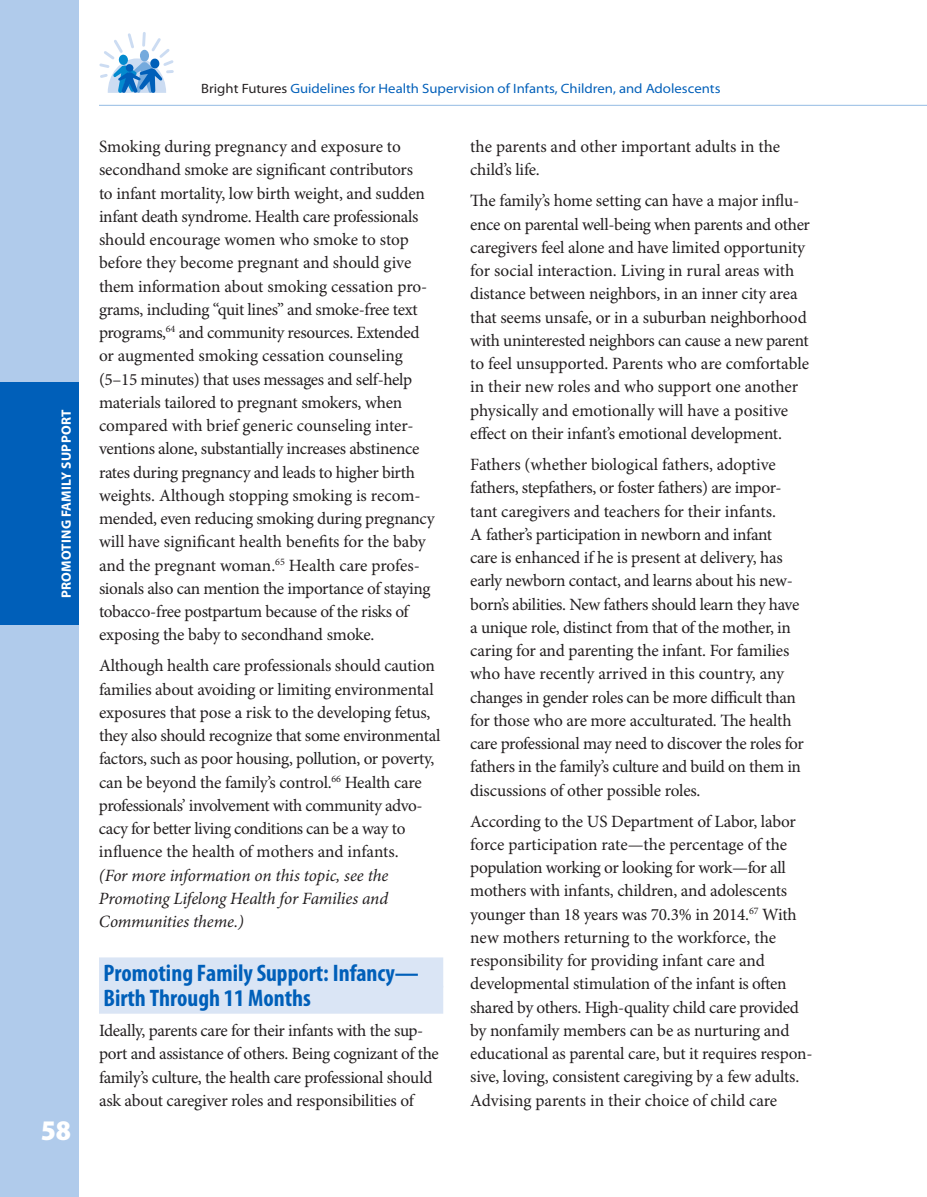
<style>
.page{position:relative;width:927px;height:1197px;background:#fff}
.page>*{position:absolute;margin:0;border:0;box-sizing:border-box;transform-origin:0 0}
.t1{font:900 semi-condensed 28.5px "Myriad Pro";color:#fff}
.t2{font:700 condensed 24px/25.5px "Myriad Pro";color:#005fb9}
.t3{font:17.25px/23.2px "Minion Pro";letter-spacing:-.015em;color:#231f20}
.t4{font:italic 17.25px/23.2px "Minion Pro";letter-spacing:-.01em;color:#231f20;text-align:justify}
.t5{font:semi-expanded 13.5px "Myriad Pro";color:#005fb9}
.t6{font:700 13.5px "Myriad Pro";letter-spacing:.02em;color:#fff}
.s1{color:#231f20}
</style>
<div class="page">
<div style="left:0;top:0;width:79px;height:1197px;background:#b0cbeb"></div>
<hr style="left:99px;top:105px;width:828px;height:1px;background:#94bbe4">
<svg style="left:99px;top:32px;width:75px;height:61px"></svg>
<div style="left:0;top:382px;width:79px;height:244px;background:#005fb9"></div>
<div style="left:99px;top:957px;width:344px;height:30px;background:#dae5f5"></div>
<div style="left:99px;top:986px;width:344px;height:28px;background:#dae5f5"></div>
<p class="t6" style="left:59px;top:598px;width:189px;rotate:-90deg">Promoting FAMILY SUPPORT</p>
<h1 class="t1" style="left:41px;top:1115px;width:32px">58</h1>
<p class="t5" style="left:201px;top:81px;width:521px"><span class="s1">Bright Futures</span> Guidelines for Health Supervision of Infants, Children, and Adolescents</p>
<p class="t3" style="left:99px;top:136px;width:337px">Smoking during pregnancy and exposure to secondhand smoke are significant contributors<br>to infant mortality, low birth weight, and sudden infant death syndrome. Health care professionals should encourage women who smoke to stop before they become pregnant and should give them information about smoking cessation pro&shy;grams, including “quit lines” and smoke-free text programs,<sup>64</sup> and community resources. Extended or augmented smoking cessation counseling (5–15 minutes) that uses messages and self-help materials tailored to pregnant smokers, when compared with brief generic counseling inter&shy;ventions alone, substantially increases abstinence rates during pregnancy and leads to higher birth weights. Although stopping smoking is recom&shy;mended, even reducing smoking during pregnancy will have significant health benefits for the baby and the pregnant woman.<sup>65</sup> Health care profes&shy;sionals also can mention the importance of staying tobacco-free postpartum because of the risks of exposing the baby to secondhand smoke.</p>
<p class="t3" style="left:99px;top:655px;width:343px">Although health care professionals should caution families about avoiding or limiting environmental exposures that pose a risk to the developing fetus, they also should recognize that some environmental factors, such as poor housing, pollution, or poverty, can be beyond the family’s control.<sup>66</sup> Health care professionals’ involvement with community advo&shy;cacy for better living conditions can be a way to influence the health of mothers and infants.</p>
<p class="t4" style="left:99px;top:864px;width:291px">(For more information on this topic, see the Promoting Lifelong Health for Families and Communities theme.)</p>
<h2 class="t2" style="left:104px;top:960px;width:317px">Promoting Family Support: Infancy—<br>Birth Through 11 Months</h2>
<p class="t3" style="left:99px;top:1020px;width:341px">Ideally, parents care for their infants with the sup&shy;port and assistance of others. Being cognizant of the family’s culture, the health care professional should ask about caregiver roles and responsibilities of</p>
<p class="t3" style="left:470px;top:136px;width:311px">the parents and other important adults in the child’s life.</p>
<p class="t3" style="left:470px;top:190px;width:341px">The family’s home setting can have a major influ&shy;ence on parental well-being when parents and other caregivers feel alone and have limited opportunity for social interaction. Living in rural areas with distance between neighbors, in an inner city area that seems unsafe, or in a suburban neighborhood with uninterested neighbors can cause a new parent to feel unsupported. Parents who are comfortable in their new roles and who support one another physically and emotionally will have a positive effect on their infant’s emotional development.</p>
<p class="t3" style="left:470px;top:454px;width:335px">Fathers (whether biological fathers, adoptive fathers, stepfathers, or foster fathers) are impor&shy;tant caregivers and teachers for their infants.<br>A father’s participation in newborn and infant<br>care is enhanced if he is present at delivery, has early newborn contact, and learns about his new&shy;born’s abilities. New fathers should learn they have a unique role, distinct from that of the mother, in caring for and parenting the infant. For families who have recently arrived in this country, any changes in gender roles can be more difficult than for those who are more acculturated. The health care professional may need to discover the roles for fathers in the family’s culture and build on them in discussions of other possible roles.</p>
<p class="t3" style="left:470px;top:810px;width:344px">According to the US Department of Labor, labor force participation rate—the percentage of the population working or looking for work—for all mothers with infants, children, and adolescents younger than 18 years was 70.3% in 2014.<sup>67</sup> With new mothers returning to the workforce, the responsibility for providing infant care and developmental stimulation of the infant is often shared by others. High-quality child care provided by nonfamily members can be as nurturing and educational as parental care, but it requires respon&shy;sive, loving, consistent caregiving by a few adults.<br>Advising parents in their choice of child care</p>
</div>
